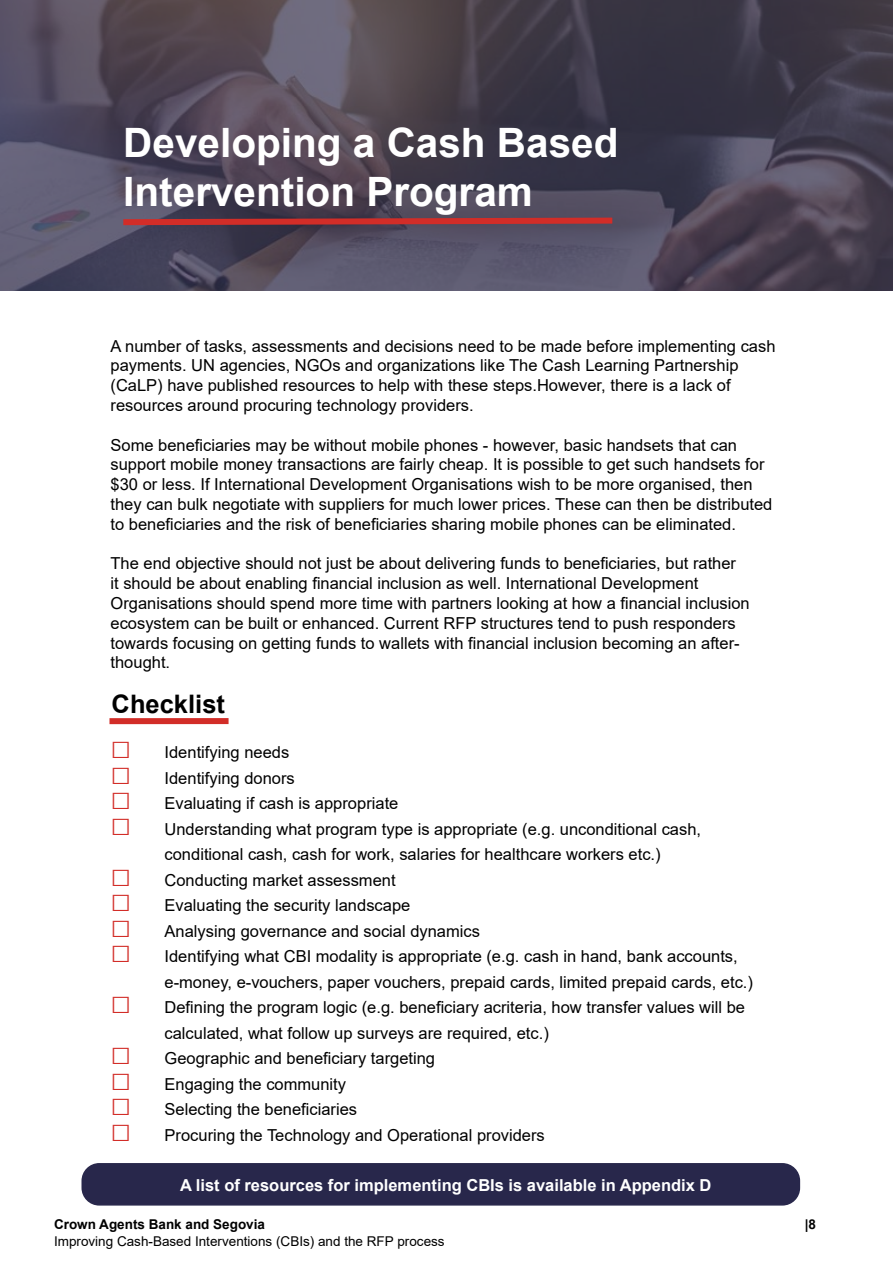
<style>
.page{position:relative;width:893px;height:1263px;background:#fff}
.page>*{position:absolute;margin:0;border:0;box-sizing:border-box;transform-origin:0 0}
.t1{font:700 40.5px/48.6px "Arial";color:#fff}
.t2{font:700 25.5px "Arial";color:#000}
.t3{font:16.5px/19.8px "Arial";color:#000}
.t4{font:700 16.5px "Arial";color:#fff}
.t5{font:13.5px "Arial";color:#000}
.t6{font:700 13.5px "Arial";color:#000}
.s1{font-size:34.5px;color:#d22d28}
</style>
<div class="page">
<img style="left:0;top:0;width:893px;height:291px">
<svg style="left:117px;top:215px;width:501px;height:13px;background:#863941"></svg>
<div style="left:109px;top:718px;width:120px;height:6px;background:#d22d28"></div>
<div style="left:82px;top:1164px;width:717px;height:41px;background:#28274b;border-radius:17px"></div>
<div style="left:81px;top:1163px;width:719px;height:42px;border:2px solid #28274b;border-radius:17px"></div>
<h1 class="t1" style="left:123px;top:119px;width:497px">Developing a Cash Based<br>Intervention Program</h1>
<p class="t3" style="left:111px;top:336px;width:666px">A number of tasks, assessments and decisions need to be made before implementing cash payments. UN agencies, NGOs and organizations like The Cash Learning Partnership (CaLP) have published resources to help with these steps.However, there is a lack of resources around procuring technology providers.</p>
<p class="t3" style="left:111px;top:435px;width:663px">Some beneficiaries may be without mobile phones - however, basic handsets that can support mobile money transactions are fairly cheap. It is possible to get such handsets for $30 or less. If International Development Organisations wish to be more organised, then they can bulk negotiate with suppliers for much lower prices. These can then be distributed to beneficiaries and the risk of beneficiaries sharing mobile phones can be eliminated.</p>
<p class="t3" style="left:111px;top:553px;width:641px">The end objective should not just be about delivering funds to beneficiaries, but rather<br>it should be about enabling financial inclusion as well. International Development Organisations should spend more time with partners looking at how a financial inclusion ecosystem can be built or enhanced. Current RFP structures tend to push responders towards focusing on getting funds to wallets with financial inclusion becoming an after&shy;thought.</p>
<h2 class="t2" style="left:112px;top:686px;width:115px">Checklist</h2>
<p class="t3" style="left:111px;top:742px;width:180px"><span class="s1">□</span> Identifying needs</p>
<p class="t3" style="left:111px;top:768px;width:186px"><span class="s1">□</span> Identifying donors</p>
<p class="t3" style="left:111px;top:793px;width:289px"><span class="s1">□</span> Evaluating if cash is appropriate</p>
<p class="t3" style="left:165px;top:816px;width:538px;line-height:25.5px;text-indent:-54px"><span class="s1">□</span> Understanding what program type is appropriate (e.g. unconditional cash, conditional cash, cash for work, salaries for healthcare workers etc.)</p>
<p class="t3" style="left:111px;top:870px;width:287px"><span class="s1">□</span> Conducting market assessment</p>
<p class="t3" style="left:111px;top:895px;width:301px"><span class="s1">□</span> Evaluating the security landscape</p>
<p class="t3" style="left:111px;top:921px;width:371px"><span class="s1">□</span> Analysing governance and social dynamics</p>
<p class="t3" style="left:165px;top:944px;width:590px;line-height:25.5px;text-indent:-54px"><span class="s1">□</span> Identifying what CBI modality is appropriate (e.g. cash in hand, bank accounts, e-money, e-vouchers, paper vouchers, prepaid cards, limited prepaid cards, etc.)</p>
<p class="t3" style="left:165px;top:995px;width:582px;line-height:25.5px;text-indent:-54px"><span class="s1">□</span> Defining the program logic (e.g. beneficiary acriteria, how transfer values will be calculated, what follow up surveys are required, etc.)</p>
<p class="t3" style="left:111px;top:1048px;width:326px"><span class="s1">□</span> Geographic and beneficiary targeting</p>
<p class="t3" style="left:111px;top:1074px;width:237px"><span class="s1">□</span> Engaging the community</p>
<p class="t3" style="left:111px;top:1099px;width:248px"><span class="s1">□</span> Selecting the beneficiaries</p>
<p class="t3" style="left:111px;top:1125px;width:436px"><span class="s1">□</span> Procuring the Technology and Operational providers</p>
<p class="t4" style="left:180px;top:1173px;width:533px">A list of resources for implementing CBIs is available in Appendix D</p>
<p class="t6" style="left:54px;top:1215px;width:213px">Crown Agents Bank and Segovia</p>
<p class="t6" style="left:805px;top:1215px;width:13px">|8</p>
<p class="t5" style="left:54px;top:1231px;width:392px">Improving Cash-Based Interventions (CBIs) and the RFP process</p>
</div>
